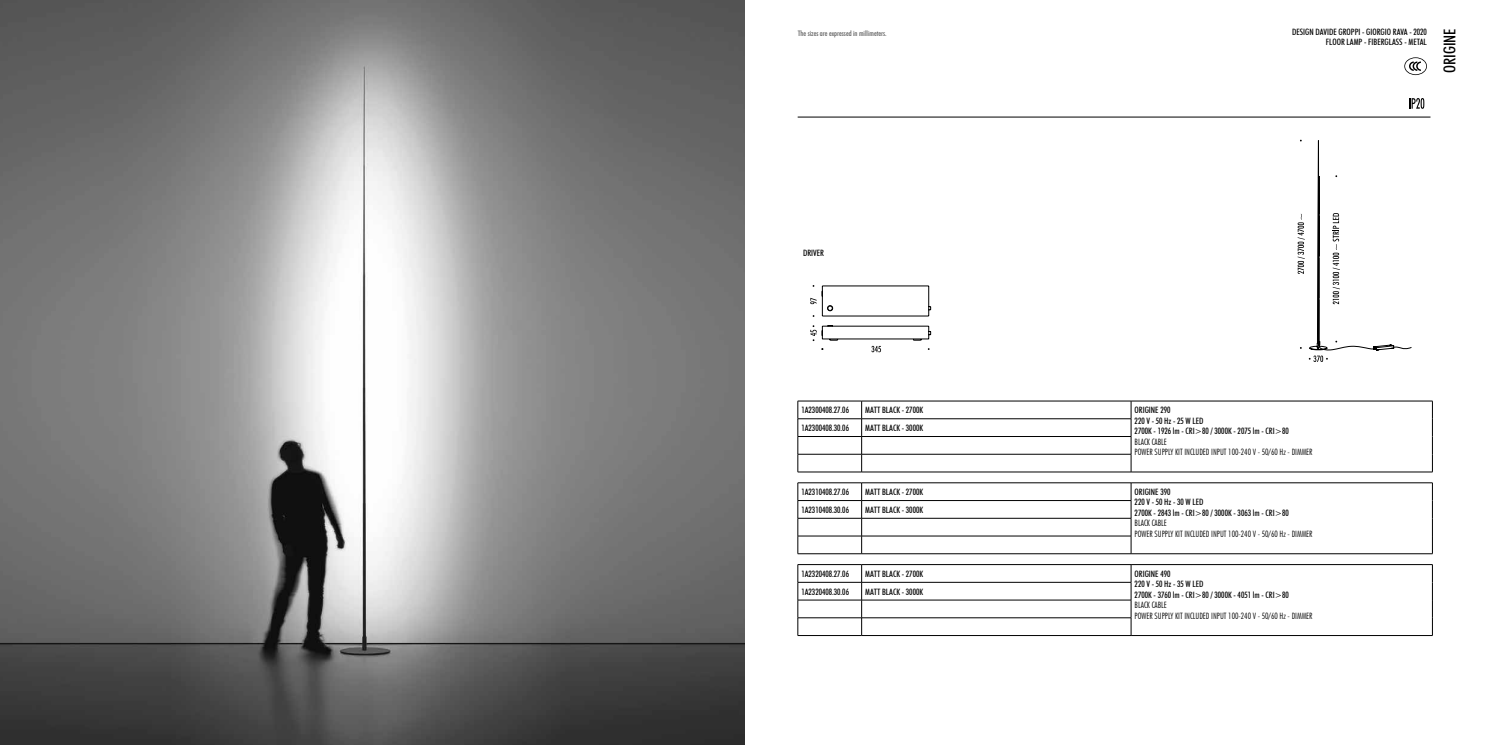
<style>
.page{position:relative;width:1489px;height:745px;background:#fff}
.page>*{position:absolute;margin:0;border:0;box-sizing:border-box;transform-origin:0 0}
.t1{font:500 condensed 16.25px "Futura BT";color:#000}
.t2{font:500 condensed 8.75px/10.5px "Futura BT";color:#000}
.t3{font:300 condensed 8.75px/10.5px "Futura BT";color:#000}
.t4{font:500 condensed 7.5px "Futura BT";color:#595959}
</style>
<div class="page">
<hr style="left:797px;top:117px;width:633px;height:1px;background:#000">
<img style="left:0;top:0;width:744px;height:744px">
<svg style="left:1404px;top:57px;width:22px;height:18px"></svg>
<svg style="left:1409px;top:98px;width:15px;height:11px"></svg>
<svg style="left:810px;top:285px;width:120px;height:67px"></svg>
<svg style="left:1297px;top:140px;width:114px;height:222px"></svg>
<hr style="left:797px;top:400px;width:64px;height:1px;background:#000">
<hr style="left:861px;top:400px;width:269px;height:1px;background:#000">
<hr style="left:797px;top:418px;width:64px;height:1px;background:#000">
<hr style="left:861px;top:418px;width:270px;height:1px;background:#000">
<hr style="left:797px;top:436px;width:64px;height:1px;background:#000">
<hr style="left:861px;top:436px;width:270px;height:1px;background:#000">
<hr style="left:797px;top:453px;width:64px;height:1px;background:#000">
<svg style="left:797px;top:401px;width:1px;height:70px"></svg>
<hr style="left:861px;top:453px;width:270px;height:1px;background:#000">
<svg style="left:861px;top:401px;width:1px;height:70px"></svg>
<hr style="left:797px;top:471px;width:64px;height:1px;background:#000">
<hr style="left:861px;top:471px;width:269px;height:1px;background:#000">
<hr style="left:1130px;top:400px;width:302px;height:1px;background:#000">
<svg style="left:1130px;top:401px;width:1px;height:70px"></svg>
<svg style="left:1431px;top:401px;width:1px;height:70px"></svg>
<hr style="left:1130px;top:471px;width:302px;height:1px;background:#000">
<hr style="left:797px;top:482px;width:64px;height:1px;background:#000">
<hr style="left:861px;top:482px;width:269px;height:1px;background:#000">
<hr style="left:797px;top:500px;width:64px;height:1px;background:#000">
<hr style="left:861px;top:500px;width:270px;height:1px;background:#000">
<hr style="left:797px;top:517px;width:64px;height:1px;background:#000">
<hr style="left:861px;top:517px;width:270px;height:1px;background:#000">
<hr style="left:797px;top:535px;width:64px;height:1px;background:#000">
<svg style="left:797px;top:482px;width:1px;height:71px"></svg>
<hr style="left:861px;top:535px;width:270px;height:1px;background:#000">
<svg style="left:861px;top:482px;width:1px;height:71px"></svg>
<hr style="left:797px;top:553px;width:64px;height:1px;background:#000">
<hr style="left:861px;top:553px;width:269px;height:1px;background:#000">
<hr style="left:1130px;top:482px;width:302px;height:1px;background:#000">
<svg style="left:1130px;top:482px;width:1px;height:71px"></svg>
<svg style="left:1431px;top:482px;width:1px;height:71px"></svg>
<hr style="left:1130px;top:553px;width:302px;height:1px;background:#000">
<hr style="left:797px;top:564px;width:64px;height:1px;background:#000">
<hr style="left:861px;top:564px;width:269px;height:1px;background:#000">
<hr style="left:797px;top:581px;width:64px;height:1px;background:#000">
<hr style="left:861px;top:581px;width:270px;height:1px;background:#000">
<hr style="left:797px;top:599px;width:64px;height:1px;background:#000">
<hr style="left:861px;top:599px;width:270px;height:1px;background:#000">
<hr style="left:797px;top:617px;width:64px;height:1px;background:#000">
<svg style="left:797px;top:564px;width:1px;height:71px"></svg>
<hr style="left:861px;top:617px;width:270px;height:1px;background:#000">
<svg style="left:861px;top:564px;width:1px;height:71px"></svg>
<hr style="left:797px;top:635px;width:64px;height:1px;background:#000">
<hr style="left:861px;top:635px;width:269px;height:1px;background:#000">
<hr style="left:1130px;top:564px;width:302px;height:1px;background:#000">
<svg style="left:1130px;top:564px;width:1px;height:71px"></svg>
<svg style="left:1431px;top:564px;width:1px;height:71px"></svg>
<hr style="left:1130px;top:635px;width:302px;height:1px;background:#000">
<p class="t4" style="left:797px;top:28px;width:90px">The sizes are expressed in millimeters.</p>
<p class="t2" style="left:1292px;top:27px;width:136px;line-height:10px;text-align:right">DESIGN DAVIDE GROPPI - GIORGIO RAVA - 2020<br>FLOOR LAMP - FIBERGLASS - METAL</p>
<h1 class="t1" style="left:1439px;top:73px;width:46px;rotate:-90deg">ORIGINE</h1>
<p class="t2" style="left:803px;top:248px;width:22px">DRIVER</p>
<p class="t2" style="left:801px;top:404px;width:49px">1A2300408.27.06</p>
<p class="t2" style="left:865px;top:404px;width:59px">MATT BLACK - 2700K</p>
<p class="t2" style="left:1134px;top:404px;width:156px">ORIGINE 290<br>220 V - 50 Hz - 25 W LED<br>2700K - 1926 lm - CRI&gt;80 / 3000K - 2075 lm - CRI&gt;80</p>
<p class="t3" style="left:1134px;top:436px;width:179px">BLACK CABLE<br>POWER SUPPLY KIT INCLUDED INPUT 100-240 V - 50/60 Hz - DIMMER</p>
<p class="t2" style="left:801px;top:422px;width:49px">1A2300408.30.06</p>
<p class="t2" style="left:865px;top:422px;width:59px">MATT BLACK - 3000K</p>
<p class="t2" style="left:801px;top:486px;width:49px">1A2310408.27.06</p>
<p class="t2" style="left:865px;top:486px;width:59px">MATT BLACK - 2700K</p>
<p class="t2" style="left:1134px;top:486px;width:156px">ORIGINE 390<br>220 V - 50 Hz - 30 W LED<br>2700K - 2843 lm - CRI&gt;80 / 3000K - 3063 lm - CRI&gt;80</p>
<p class="t3" style="left:1134px;top:517px;width:179px">BLACK CABLE<br>POWER SUPPLY KIT INCLUDED INPUT 100-240 V - 50/60 Hz - DIMMER</p>
<p class="t2" style="left:801px;top:504px;width:49px">1A2310408.30.06</p>
<p class="t2" style="left:865px;top:504px;width:59px">MATT BLACK - 3000K</p>
<p class="t2" style="left:801px;top:568px;width:49px">1A2320408.27.06</p>
<p class="t2" style="left:865px;top:568px;width:59px">MATT BLACK - 2700K</p>
<p class="t2" style="left:1134px;top:567px;width:156px">ORIGINE 490<br>220 V - 50 Hz - 35 W LED<br>2700K - 3760 lm - CRI&gt;80 / 3000K - 4051 lm - CRI&gt;80</p>
<p class="t3" style="left:1134px;top:599px;width:179px">BLACK CABLE<br>POWER SUPPLY KIT INCLUDED INPUT 100-240 V - 50/60 Hz - DIMMER</p>
<p class="t2" style="left:801px;top:585px;width:49px">1A2320408.30.06</p>
<p class="t2" style="left:865px;top:585px;width:59px">MATT BLACK - 3000K</p>
</div>
